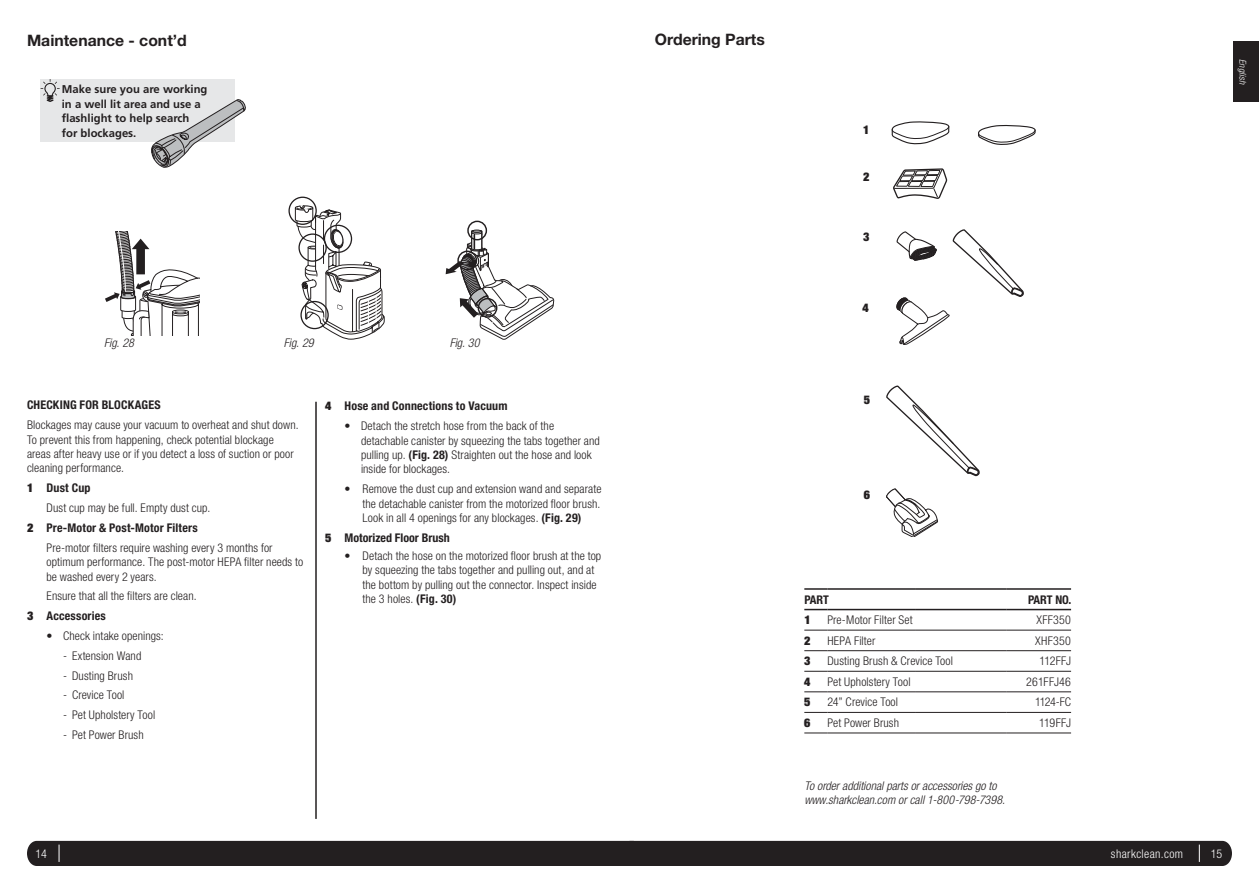
<style>
.page{position:relative;width:1259px;height:893px;background:#fff}
.page>*{position:absolute;margin:0;border:0;box-sizing:border-box;transform-origin:0 0}
.t1{font:700 15.75px "Helvetica Neue LT Std";color:#231f20}
.t2{font:300 condensed 12px/14.4px "Helvetica Neue LT Std";letter-spacing:.01em;color:#231f20}
.t3{font:700 condensed 12px "Helvetica Neue LT Std";letter-spacing:.015em;color:#231f20}
.t4{font:italic 300 condensed 12px/14.4px "Helvetica Neue LT Std";letter-spacing:.005em;color:#231f20}
.t5{font:300 condensed 12px "Helvetica Neue LT Std";letter-spacing:.03em;color:#fff}
.t6{font:900 condensed 12px "Helvetica Neue LT Std";color:#231f20}
.t7{font:700 11.25px/14.7px "Frutiger";color:#231f20}
.t8{font:italic 300 condensed 9.45px "Helvetica Neue LT Std";color:#fff}
.s1{font-weight:900}
.s2{font-weight:700}
</style>
<div class="page">
<div style="left:1233px;top:41px;width:26px;height:61px;background:#231f20"></div>
<div style="left:27px;top:841px;width:1205px;height:25px;background:#231f20"></div>
<div style="left:40px;top:79px;width:195px;height:62px;background:#e6e7e8"></div>
<hr style="left:315px;top:402px;width:2px;height:417px;background:#231f20">
<svg style="left:150px;top:99px;width:96px;height:69px"></svg>
<svg style="left:41px;top:79px;width:19px;height:23px"></svg>
<svg style="left:288px;top:196px;width:97px;height:144px"></svg>
<div style="left:298px;top:233px;width:29px;height:29px;border:1px solid #231f20;border-radius:50%"></div>
<svg style="left:105px;top:232px;width:94px;height:104px"></svg>
<svg style="left:445px;top:220px;width:109px;height:120px"></svg>
<div style="left:68px;top:845px;width:141px;height:18px;background:#231f20"></div>
<svg style="left:978px;top:124px;width:58px;height:21px"></svg>
<svg style="left:891px;top:121px;width:59px;height:24px"></svg>
<svg style="left:893px;top:169px;width:55px;height:30px"></svg>
<svg style="left:886px;top:385px;width:94px;height:91px"></svg>
<hr style="left:804px;top:588px;width:23px;height:2px;background:#231f20">
<hr style="left:827px;top:588px;width:89px;height:2px;background:#231f20">
<hr style="left:916px;top:588px;width:90px;height:2px;background:#231f20">
<hr style="left:1006px;top:588px;width:65px;height:2px;background:#231f20">
<svg style="left:804px;top:609px;width:23px;height:1px"></svg>
<hr style="left:827px;top:609px;width:89px;height:1px;background:#231f20">
<hr style="left:916px;top:609px;width:90px;height:1px;background:#231f20">
<hr style="left:1006px;top:609px;width:65px;height:1px;background:#231f20">
<svg style="left:804px;top:630px;width:23px;height:1px"></svg>
<svg style="left:804px;top:650px;width:23px;height:1px"></svg>
<svg style="left:804px;top:671px;width:23px;height:1px"></svg>
<svg style="left:804px;top:691px;width:23px;height:1px"></svg>
<svg style="left:804px;top:712px;width:23px;height:1px"></svg>
<svg style="left:804px;top:733px;width:23px;height:1px"></svg>
<hr style="left:827px;top:630px;width:89px;height:1px;background:#231f20">
<hr style="left:916px;top:630px;width:90px;height:1px;background:#231f20">
<hr style="left:827px;top:650px;width:89px;height:1px;background:#231f20">
<hr style="left:916px;top:650px;width:90px;height:1px;background:#231f20">
<hr style="left:827px;top:671px;width:89px;height:1px;background:#231f20">
<hr style="left:916px;top:671px;width:90px;height:1px;background:#231f20">
<hr style="left:827px;top:691px;width:89px;height:1px;background:#231f20">
<hr style="left:916px;top:691px;width:90px;height:1px;background:#231f20">
<hr style="left:827px;top:712px;width:89px;height:1px;background:#231f20">
<hr style="left:916px;top:712px;width:90px;height:1px;background:#231f20">
<hr style="left:827px;top:733px;width:89px;height:1px;background:#231f20">
<hr style="left:916px;top:733px;width:90px;height:1px;background:#231f20">
<hr style="left:1006px;top:630px;width:65px;height:1px;background:#231f20">
<hr style="left:1006px;top:650px;width:65px;height:1px;background:#231f20">
<hr style="left:1006px;top:671px;width:65px;height:1px;background:#231f20">
<hr style="left:1006px;top:691px;width:65px;height:1px;background:#231f20">
<hr style="left:1006px;top:712px;width:65px;height:1px;background:#231f20">
<hr style="left:1006px;top:733px;width:65px;height:1px;background:#231f20">
<svg style="left:896px;top:229px;width:128px;height:116px"></svg>
<svg style="left:886px;top:488px;width:52px;height:49px"></svg>
<h1 class="t1" style="left:27px;top:31px;width:161px">Maintenance - cont’d</h1>
<p class="t7" style="left:62px;top:82px;width:147px">Make sure you are working in a well lit area and use a flashlight to help search for blockages.</p>
<h1 class="t1" style="left:655px;top:30px;width:111px">Ordering Parts</h1>
<p class="t6" style="left:863px;top:122px;width:8px">1</p>
<p class="t6" style="left:863px;top:169px;width:8px">2</p>
<p class="t6" style="left:863px;top:229px;width:8px">3</p>
<p class="t8" style="left:1248px;top:59px;width:28px;rotate:90deg">English</p>
<p class="t4" style="left:104px;top:336px;width:31px">Fig. 28</p>
<p class="t4" style="left:284px;top:335px;width:31px">Fig. 29</p>
<p class="t4" style="left:450px;top:335px;width:32px">Fig. 30</p>
<p class="t3" style="left:27px;top:398px;width:135px">CHECKING FOR BLOCKAGES</p>
<p class="t2" style="left:27px;top:418px;width:273px">Blockages may cause your vacuum to overheat and shut down.<br>To prevent this from happening, check potential blockage areas after heavy use or if you detect a loss of suction or poor cleaning performance.</p>
<p class="t3" style="left:27px;top:481px;width:65px"><span class="s1">1</span> Dust Cup</p>
<p class="t2" style="left:46px;top:501px;width:165px">Dust cup may be full. Empty dust cup.</p>
<p class="t3" style="left:27px;top:520px;width:172px"><span class="s1">2</span> Pre-Motor &amp; Post-Motor Filters</p>
<p class="t2" style="left:46px;top:540px;width:228px">Pre-motor filters require washing every 3 months for</p>
<p class="t2" style="left:46px;top:555px;width:258px">optimum performance. The post-motor HEPA filter needs to be washed every 2 years.</p>
<p class="t2" style="left:27px;top:586px;width:171px;line-height:19.8px;text-indent:20px">Ensure that all the filters are clean.<br><span class="s1">3</span> <span class="s2">Accessories</span></p>
<p class="t2" style="left:46px;top:628px;width:119px">• Check intake openings:</p>
<p class="t2" style="left:63px;top:648px;width:80px">- Extension Wand</p>
<p class="t2" style="left:63px;top:668px;width:71px">- Dusting Brush</p>
<p class="t2" style="left:63px;top:688px;width:63px">- Crevice Tool</p>
<p class="t2" style="left:63px;top:708px;width:94px">- Pet Upholstery Tool</p>
<p class="t2" style="left:63px;top:727px;width:82px">- Pet Power Brush</p>
<p class="t3" style="left:325px;top:399px;width:184px"><span class="s1">4</span> Hose and Connections to Vacuum</p>
<p class="t2" style="left:361px;top:419px;width:240px;text-indent:-16px">• Detach the stretch hose from the back of the detachable canister by squeezing the tabs together and pulling up. <span class="s2">(Fig. 28)</span> Straighten out the hose and look inside for blockages.</p>
<p class="t2" style="left:362px;top:482px;width:240px;text-align:justify;text-indent:-18px">• Remove the dust cup and extension wand and separate the detachable canister from the motorized floor brush.<br>Look in all 4 openings for any blockages. <span class="s2">(Fig. 29)</span></p>
<p class="t3" style="left:325px;top:530px;width:126px"><span class="s1">5</span> Motorized Floor Brush</p>
<p class="t2" style="left:362px;top:548px;width:240px;text-indent:-18px">• Detach the hose on the motorized floor brush at the top by squeezing the tabs together and pulling out, and at the bottom by pulling out the connector. Inspect inside the 3 holes. <span class="s2">(Fig. 30)</span></p>
<p class="t6" style="left:862px;top:301px;width:8px">4</p>
<p class="t6" style="left:864px;top:392px;width:8px">5</p>
<p class="t6" style="left:864px;top:487px;width:8px">6</p>
<p class="t3" style="left:804px;top:592px;width:26px">PART</p>
<p class="t3" style="left:1028px;top:592px;width:45px">PART NO.</p>
<p class="t6" style="left:804px;top:612px;width:8px">1</p>
<p class="t2" style="left:827px;top:613px;width:87px">Pre-Motor Filter Set</p>
<p class="t2" style="left:1036px;top:613px;width:36px">XFF350</p>
<p class="t6" style="left:804px;top:633px;width:8px">2</p>
<p class="t2" style="left:827px;top:633px;width:50px">HEPA Filter</p>
<p class="t2" style="left:1035px;top:633px;width:37px">XHF350</p>
<p class="t6" style="left:804px;top:653px;width:8px">3</p>
<p class="t2" style="left:827px;top:654px;width:127px">Dusting Brush &amp; Crevice Tool</p>
<p class="t2" style="left:1039px;top:654px;width:33px">112FFJ</p>
<p class="t6" style="left:804px;top:674px;width:8px">4</p>
<p class="t2" style="left:827px;top:674px;width:85px">Pet Upholstery Tool</p>
<p class="t2" style="left:1026px;top:674px;width:46px">261FFJ46</p>
<p class="t6" style="left:804px;top:694px;width:8px">5</p>
<p class="t2" style="left:827px;top:695px;width:72px">24” Crevice Tool</p>
<p class="t2" style="left:1035px;top:695px;width:37px">1124-FC</p>
<p class="t6" style="left:804px;top:715px;width:8px">6</p>
<p class="t2" style="left:827px;top:715px;width:73px">Pet Power Brush</p>
<p class="t2" style="left:1039px;top:715px;width:33px">119FFJ</p>
<p class="t4" style="left:804px;top:779px;width:202px">To order additional parts or accessories go to www.sharkclean.com or call 1-800-798-7398.</p>
<p class="t5" style="left:36px;top:846px;width:13px">14</p>
<p class="t5" style="left:1111px;top:846px;width:74px">sharkclean.com</p>
<p class="t5" style="left:1210px;top:846px;width:13px">15</p>
</div>
